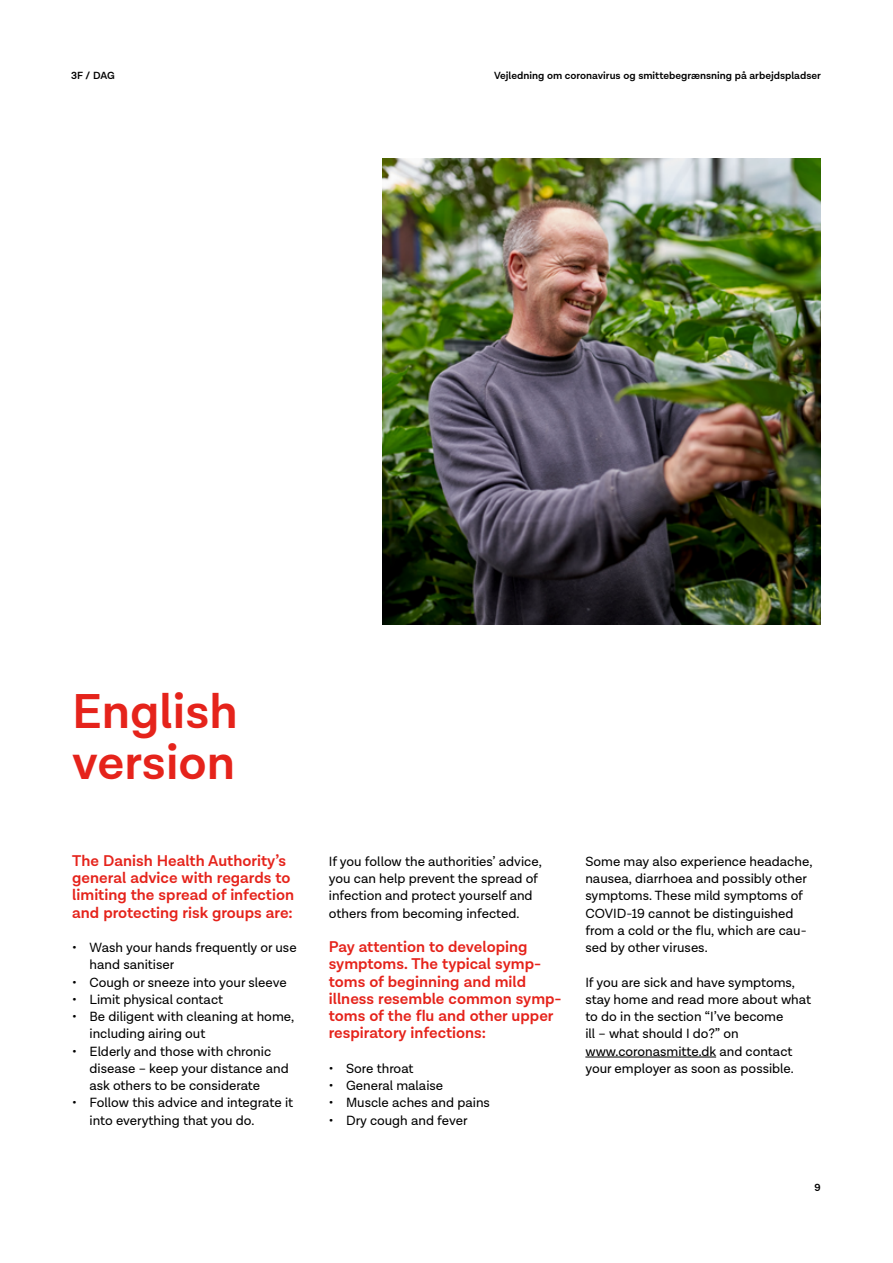
<style>
.page{position:relative;width:893px;height:1263px;background:#fff}
.page>*{position:absolute;margin:0;border:0;box-sizing:border-box;transform-origin:0 0}
.t1{font:600 49.5px/51px "Lota Grotesque";color:#e5231b}
.t2{font:600 15.75px/17.2px "Lota Grotesque";color:#e5231b}
.t3{font:13.5px/17.2px "Lota Grotesque";color:#000}
.t4{font:600 10.5px "Lota Grotesque";color:#000}
</style>
<div class="page">
<hr style="left:585px;top:1057px;width:131px;height:1px;background:#000">
<img style="left:382px;top:159px;width:439px;height:465px">
<p class="t4" style="left:71px;top:70px;width:45px">3F / DAG</p>
<p class="t4" style="left:494px;top:70px;width:328px">Vejledning om coronavirus og smittebegrænsning på arbejdspladser</p>
<h1 class="t1" style="left:72px;top:687px;width:167px">English version</h1>
<p class="t2" style="left:72px;top:852px;width:223px">The Danish Health Authority’s general advice with regards to limiting the spread of infection and protecting risk groups are:</p>
<p class="t3" style="left:90px;top:939px;width:209px;text-indent:-17px">• Wash your hands frequently or use hand sanitiser</p>
<p class="t3" style="left:72px;top:974px;width:216px">• Cough or sneeze into your sleeve</p>
<p class="t3" style="left:72px;top:991px;width:152px">• Limit physical contact</p>
<p class="t3" style="left:90px;top:1008px;width:206px;text-indent:-17px">• Be diligent with cleaning at home, including airing out</p>
<p class="t3" style="left:90px;top:1043px;width:201px;text-indent:-17px">• Elderly and those with chronic disease – keep your distance and ask others to be considerate</p>
<p class="t3" style="left:90px;top:1095px;width:205px;text-indent:-17px">• Follow this advice and integrate it into everything that you do.</p>
<p class="t3" style="left:329px;top:853px;width:214px">If you follow the authorities’ advice, you can help prevent the spread of infection and protect yourself and others from becoming infected.</p>
<p class="t2" style="left:329px;top:939px;width:234px">Pay attention to developing symptoms. The typical symp&shy;toms of beginning and mild illness resemble common symp&shy;toms of the flu and other upper respiratory infections:</p>
<p class="t3" style="left:329px;top:1060px;width:86px">• Sore throat</p>
<p class="t3" style="left:329px;top:1077px;width:116px">• General malaise</p>
<p class="t3" style="left:329px;top:1094px;width:163px">• Muscle aches and pains</p>
<p class="t3" style="left:329px;top:1112px;width:140px">• Dry cough and fever</p>
<p class="t3" style="left:585px;top:853px;width:229px">Some may also experience headache, nausea, diarrhoea and possibly other symptoms. These mild symptoms of<br>COVID-19 cannot be distinguished from a cold or the flu, which are cau&shy;sed by other viruses.</p>
<p class="t3" style="left:585px;top:974px;width:227px">If you are sick and have symptoms, stay home and read more about what to do in the section “I’ve become<br>ill – what should I do?” on www.coronasmitte.dk and contact your employer as soon as possible.</p>
<p class="t4" style="left:814px;top:1181px;width:8px">9</p>
</div>
